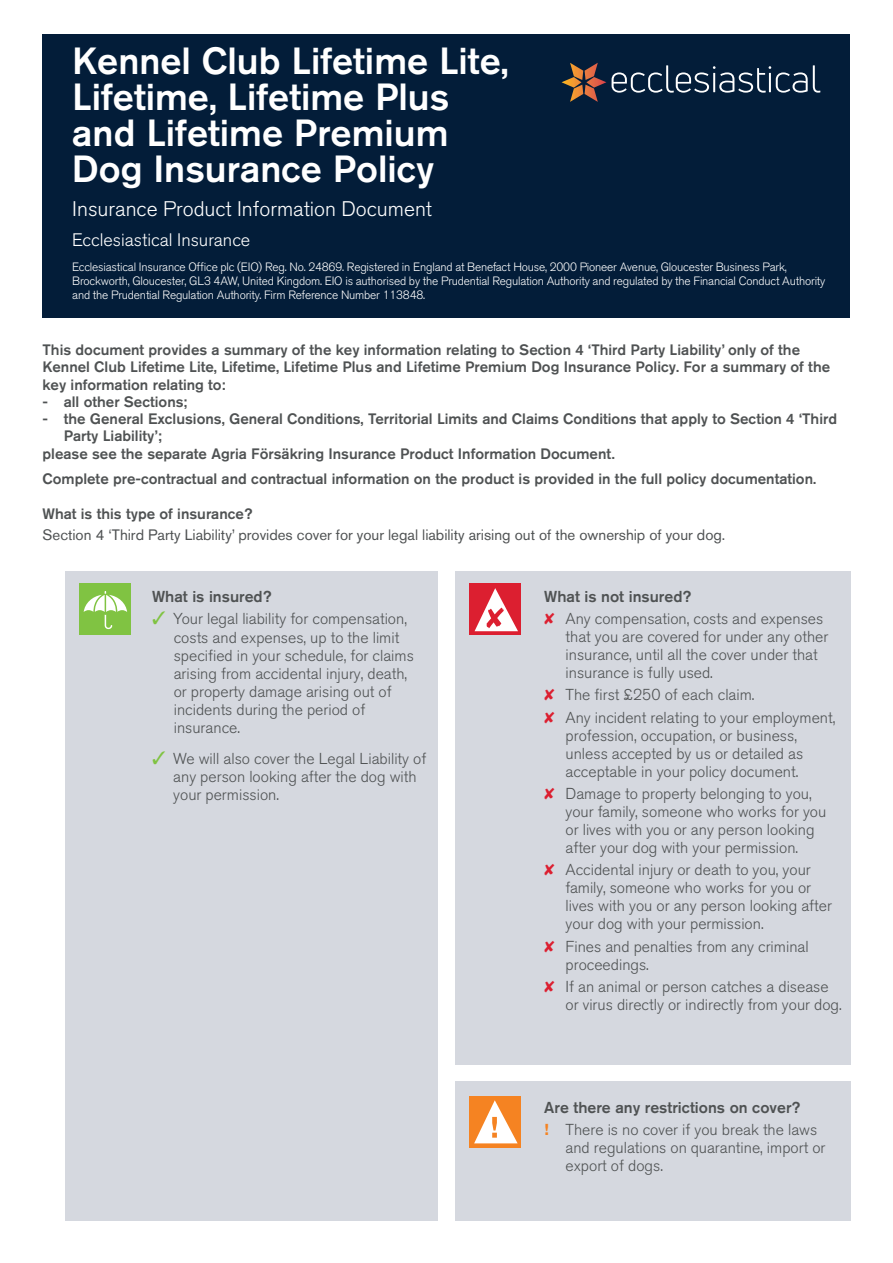
<style>
.page{position:relative;width:893px;height:1263px;background:#fff}
.page>*{position:absolute;margin:0;border:0;box-sizing:border-box;transform-origin:0 0}
.t1{font:500 37.5px/36px "Akzidenz Grotesk BQ";color:#fff}
.t2{font:300 21px "Akzidenz Grotesk BQ";color:#fff}
.t3{font:300 18px "Akzidenz Grotesk BQ";color:#fff}
.t4{font:300 15.75px/18px "Akzidenz Grotesk BQ";color:#4f5253}
.t5{font:500 15.75px/22.2px "Akzidenz Grotesk BQ";color:#4f5253}
.t6{font:500 15px/17.2px "Akzidenz Grotesk BQ";color:#4f5253}
.t7{font:15px "Akzidenz Grotesk BQ";color:#4f5253}
.t8{font:300 12px/14.4px "Akzidenz Grotesk BQ";letter-spacing:-.015em;color:#fff}
.s1{color:#80c342}
.s2{font-weight:700;color:#f58322}
.s3{font-weight:300}
</style>
<div class="page">
<div style="left:43px;top:34px;width:807px;height:284px;background:#031d39"></div>
<div style="left:65px;top:571px;width:373px;height:649px;background:#d5d8df"></div>
<div style="left:455px;top:571px;width:395px;height:493px;background:#d5d8df"></div>
<div style="left:79px;top:584px;width:51px;height:51px;background:#80c342"></div>
<div style="left:455px;top:1081px;width:395px;height:139px;background:#d5d8df"></div>
<div style="left:470px;top:584px;width:51px;height:51px;background:#dc1f30"></div>
<svg style="left:475px;top:588px;width:43px;height:43px"></svg>
<div style="left:470px;top:1096px;width:51px;height:51px;background:#f58322"></div>
<svg style="left:474px;top:1100px;width:44px;height:43px"></svg>
<svg style="left:84px;top:591px;width:43px;height:38px"></svg>
<svg style="left:612px;top:65px;width:208px;height:28px"></svg>
<svg style="left:561px;top:63px;width:45px;height:39px"></svg>
<h1 class="t1" style="left:72px;top:42px;width:438px">Kennel Club Lifetime Lite,<br>Lifetime, Lifetime Plus and Lifetime Premium<br>Dog Insurance Policy</h1>
<h2 class="t2" style="left:72px;top:196px;width:361px">Insurance Product Information Document</h2>
<p class="t3" style="left:72px;top:229px;width:180px">Ecclesiastical Insurance</p>
<p class="t8" style="left:72px;top:260px;width:755px">Ecclesiastical Insurance Office plc (EIO) Reg. No. 24869. Registered in England at Benefact House, 2000 Pioneer Avenue, Gloucester Business Park,<br>Brockworth, Gloucester, GL3 4AW, United Kingdom. EIO is authorised by the Prudential Regulation Authority and regulated by the Financial Conduct Authority and the Prudential Regulation Authority. Firm Reference Number 113848.</p>
<p class="t6" style="left:43px;top:341px;width:789px">This document provides a summary of the key information relating to Section 4 ‘Third Party Liability’ only of the<br>Kennel Club Lifetime Lite, Lifetime, Lifetime Plus and Lifetime Premium Dog Insurance Policy. For a summary of the key information relating to:</p>
<p class="t6" style="left:43px;top:393px;width:146px">- all other Sections;</p>
<p class="t6" style="left:43px;top:410px;width:796px">- the General Exclusions, General Conditions, Territorial Limits and Claims Conditions that apply to Section 4 ‘Third</p>
<p class="t6" style="left:64px;top:427px;width:99px">Party Liability’;</p>
<p class="t6" style="left:43px;top:444px;width:574px">please see the separate Agria Försäkring Insurance Product Information Document.</p>
<p class="t6" style="left:43px;top:470px;width:775px">Complete pre-contractual and contractual information on the product is provided in the full policy documentation.</p>
<p class="t6" style="left:43px;top:504px;width:211px">What is this type of insurance?</p>
<p class="t7" style="left:43px;top:526px;width:684px">Section 4 ‘Third Party Liability’ provides cover for your legal liability arising out of the ownership of your dog.</p>
<p class="t5" style="left:152px;top:585px;width:121px">What is insured?</p>
<p class="t4" style="left:174px;top:610px;width:242px;text-indent:-22px"><span class="s1">✓</span> Your legal liability for compensation, costs and expenses, up to the limit specified in your schedule, for claims arising from accidental injury, death, or property damage arising out of incidents during the period of insurance.</p>
<p class="t4" style="left:173px;top:749px;width:254px;text-indent:-21px"><span class="s1">✓</span> We will also cover the Legal Liability of any person looking after the dog with your permission.</p>
<p class="t5" style="left:544px;top:585px;width:149px">What is not insured?</p>
<p class="t4" style="left:566px;top:610px;width:264px">Any compensation, costs and expenses that you are covered for under any other insurance, until all the cover under that insurance is fully used.</p>
<p class="t4" style="left:566px;top:684px;width:271px;line-height:22.2px">The first £250 of each claim.<br>Any incident relating to your employment,</p>
<p class="t4" style="left:566px;top:727px;width:239px">profession, occupation, or business, unless accepted by us or detailed as acceptable in your policy document.</p>
<p class="t4" style="left:566px;top:785px;width:262px">Damage to property belonging to you, your family, someone who works for you or lives with you or any person looking after your dog with your permission.</p>
<p class="t4" style="left:566px;top:861px;width:268px">Accidental injury or death to you, your family, someone who works for you or lives with you or any person looking after your dog with your permission.</p>
<p class="t4" style="left:566px;top:937px;width:245px">Fines and penalties from any criminal proceedings.</p>
<p class="t4" style="left:566px;top:978px;width:278px">If an animal or person catches a disease or virus directly or indirectly from your dog.</p>
<p class="t5" style="left:544px;top:1096px;width:275px">Are there any restrictions on cover?<br><span class="s2">!</span> <span class="s3">There is no cover if you break the laws</span></p>
<p class="t4" style="left:566px;top:1139px;width:261px">and regulations on quarantine, import or export of dogs.</p>
</div>
